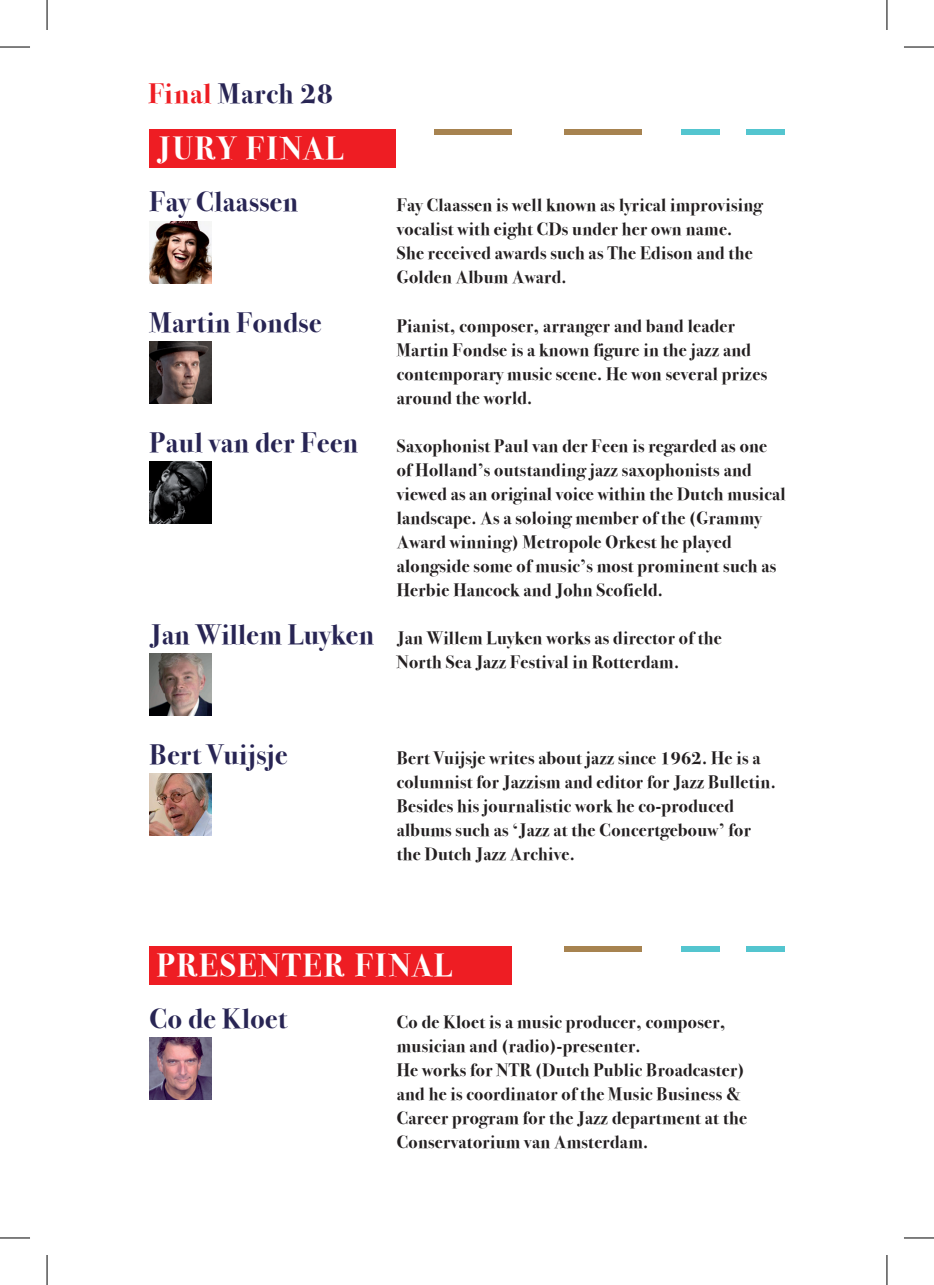
<style>
.page{position:relative;width:934px;height:1285px;background:#fff}
.page>*{position:absolute;margin:0;border:0;box-sizing:border-box;transform-origin:0 0}
.t1{font:32px "Bodoni Svty Two ITCTT Bold";letter-spacing:.06em;color:#fff}
.t2{font:32px "Bodoni Svty Two ITCTT Bold";letter-spacing:.08em;color:#fff}
.t3{font:28px "Bodoni Svty Two ITCTT Bold";letter-spacing:.02em;color:#282554}
.t4{font:18px/24px "Bodoni Svty Two ITCTT Bold";letter-spacing:.02em;color:#231f20}
.s1{color:#ee1d23}
</style>
<div class="page">
<div style="left:149px;top:129px;width:246px;height:39px;background:#ee1d23"></div>
<div style="left:434px;top:129px;width:78px;height:6px;background:#a78350"></div>
<div style="left:564px;top:129px;width:77px;height:6px;background:#a78350"></div>
<div style="left:680px;top:129px;width:39px;height:6px;background:#54c5cf"></div>
<div style="left:745px;top:129px;width:39px;height:6px;background:#54c5cf"></div>
<div style="left:149px;top:946px;width:363px;height:38px;background:#ee1d23"></div>
<div style="left:564px;top:946px;width:77px;height:5px;background:#a78350"></div>
<div style="left:745px;top:946px;width:39px;height:5px;background:#54c5cf"></div>
<div style="left:680px;top:946px;width:39px;height:5px;background:#54c5cf"></div>
<img style="left:149px;top:222px;width:63px;height:61px">
<img style="left:149px;top:342px;width:63px;height:61px">
<img style="left:149px;top:462px;width:63px;height:61px">
<img style="left:149px;top:654px;width:63px;height:61px">
<img style="left:149px;top:774px;width:63px;height:61px">
<img style="left:149px;top:1038px;width:63px;height:61px">
<hr style="left:0;top:47px;width:30px;height:1px;background:#000">
<hr style="left:903px;top:47px;width:30px;height:1px;background:#000">
<hr style="left:0;top:1237px;width:30px;height:1px;background:#000">
<hr style="left:903px;top:1237px;width:30px;height:1px;background:#000">
<hr style="left:47px;top:0;width:1px;height:30px;background:#000">
<hr style="left:47px;top:1255px;width:1px;height:30px;background:#000">
<hr style="left:886px;top:0;width:1px;height:30px;background:#000">
<hr style="left:886px;top:1255px;width:1px;height:30px;background:#000">
<h2 class="t3" style="left:148px;top:77px;width:186px"><span class="s1">Final</span> March 28</h2>
<h1 class="t2" style="left:157px;top:130px;width:188px">JURY FINAL</h1>
<h2 class="t3" style="left:149px;top:186px;width:150px">Fay Claassen</h2>
<h2 class="t3" style="left:149px;top:306px;width:173px">Martin Fondse</h2>
<h2 class="t3" style="left:149px;top:426px;width:210px">Paul van der Feen</h2>
<h2 class="t3" style="left:149px;top:618px;width:226px">Jan Willem Luyken</h2>
<p class="t4" style="left:396px;top:194px;width:367px">Fay Claassen is well known as lyrical improvising vocalist with eight CDs under her own name.<br>She received awards such as The Edison and the Golden Album Award.</p>
<p class="t4" style="left:396px;top:314px;width:371px">Pianist, composer, arranger and band leader Martin Fondse is a known figure in the jazz and contemporary music scene. He won several prizes around the world.</p>
<p class="t4" style="left:396px;top:434px;width:390px">Saxophonist Paul van der Feen is regarded as one of Holland’s outstanding jazz saxophonists and viewed as an original voice within the Dutch musical landscape. As a soloing member of the (Grammy Award winning) Metropole Orkest he played alongside some of music’s most prominent such as Herbie Hancock and John Scofield.</p>
<p class="t4" style="left:396px;top:626px;width:326px">Jan Willem Luyken works as director of the<br>North Sea Jazz Festival in Rotterdam.</p>
<h2 class="t3" style="left:149px;top:738px;width:139px">Bert Vuijsje</h2>
<p class="t4" style="left:396px;top:745px;width:380px">Bert Vuijsje writes about jazz since 1962. He is a columnist for Jazzism and editor for Jazz Bulletin.<br>Besides his journalistic work he co-produced albums such as ‘Jazz at the Concertgebouw’ for the Dutch Jazz Archive.</p>
<h1 class="t1" style="left:157px;top:946px;width:297px">PRESENTER FINAL</h1>
<h2 class="t3" style="left:149px;top:1002px;width:139px">Co de Kloet</h2>
<p class="t4" style="left:396px;top:1010px;width:351px">Co de Kloet is a music producer, composer, musician and (radio)-presenter.<br>He works for NTR (Dutch Public Broadcaster) and he is coordinator of the Music Business &amp; Career program for the Jazz department at the Conservatorium van Amsterdam.</p>
</div>
